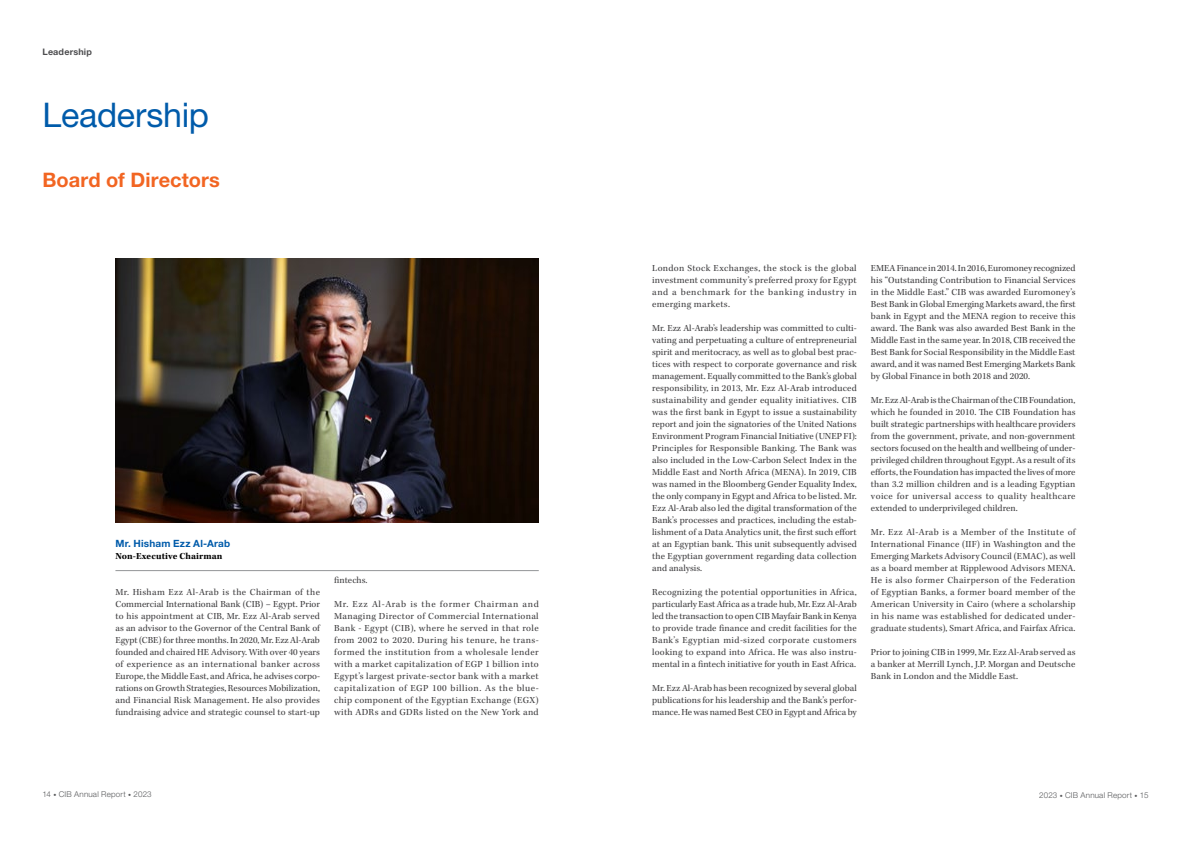
<style>
.page{position:relative;width:1191px;height:842px;background:#fff}
.page>*{position:absolute;margin:0;border:0;box-sizing:border-box;transform-origin:0 0}
.t1{font:34px "Helvetica Neue LT Std";letter-spacing:-.01em;color:#005baa}
.t2{font:700 20px "Helvetica Neue LT Std";letter-spacing:.005em;color:#f26522}
.t3{font:700 10px "Helvetica Neue LT Std";letter-spacing:.015em;color:#005baa}
.t4{font:9.5px/12px "Kepler Std";letter-spacing:.005em;color:#414042;text-align:justify}
.t5{font:700 9.5px "Kepler Std";letter-spacing:.01em;color:#000}
.t6{font:700 9px "Helvetica Neue LT Std";letter-spacing:.02em;color:#4d4d4f}
.t7{font:300 8px "Helvetica Neue LT Std";letter-spacing:.025em;color:#58595b}
.s1{font-weight:400;font-size:6px}
</style>
<div class="page">
<img style="left:115px;top:259px;width:424px;height:264px">
<hr style="left:115px;top:570px;width:424px;height:1px;background:#939598">
<p class="t6" style="left:43px;top:46px;width:51px">Leadership</p>
<h1 class="t1" style="left:43px;top:94px;width:168px">Leadership</h1>
<h2 class="t2" style="left:43px;top:167px;width:179px">Board of Directors</h2>
<p class="t3" style="left:115px;top:537px;width:116px">Mr. Hisham Ezz Al-Arab</p>
<p class="t5" style="left:115px;top:551px;width:108px">Non-Executive Chairman</p>
<p class="t4" style="left:115px;top:586px;width:206px">Mr. Hisham Ezz Al-Arab is the Chairman of the Commercial International Bank (CIB) – Egypt. Prior to his appointment at CIB, Mr. Ezz Al-Arab served as an advisor to the Governor of the Central Bank of Egypt (CBE) for three months. In 2020, Mr. Ezz Al-Arab founded and chaired HE Advisory. With over 40 years of experience as an international banker across Europe, the Middle East, and Africa, he advises corpo&shy;rations on Growth Strategies, Resources Mobilization, and Financial Risk Management. He also provides fundraising advice and strategic counsel to start-up</p>
<p class="t4" style="left:334px;top:574px;width:35px">fintechs.</p>
<p class="t4" style="left:334px;top:598px;width:206px">Mr. Ezz Al-Arab is the former Chairman and Managing Director of Commercial International Bank - Egypt (CIB), where he served in that role from 2002 to 2020. During his tenure, he trans&shy;formed the institution from a wholesale lender with a market capitalization of EGP 1 billion into Egypt’s largest private-sector bank with a market capitalization of EGP 100 billion. As the blue&shy;chip component of the Egyptian Exchange (EGX) with ADRs and GDRs listed on the New York and</p>
<p class="t4" style="left:652px;top:262px;width:206px">London Stock Exchanges, the stock is the global investment community’s preferred proxy for Egypt and a benchmark for the banking industry in emerging markets.</p>
<p class="t4" style="left:652px;top:322px;width:206px">Mr. Ezz Al-Arab’s leadership was committed to culti&shy;vating and perpetuating a culture of entrepreneurial spirit and meritocracy, as well as to global best prac&shy;tices with respect to corporate governance and risk management. Equally committed to the Bank’s global responsibility, in 2013, Mr. Ezz Al-Arab introduced sustainability and gender equality initiatives. CIB was the first bank in Egypt to issue a sustainability report and join the signatories of the United Nations Environment Program Financial Initiative (UNEP FI):<br>Principles for Responsible Banking. The Bank was also included in the Low-Carbon Select Index in the Middle East and North Africa (MENA). In 2019, CIB was named in the Bloomberg Gender Equality Index, the only company in Egypt and Africa to be listed. Mr.<br>Ezz Al-Arab also led the digital transformation of the Bank’s processes and practices, including the estab&shy;lishment of a Data Analytics unit, the first such effort at an Egyptian bank. This unit subsequently advised the Egyptian government regarding data collection and analysis.</p>
<p class="t4" style="left:652px;top:586px;width:206px">Recognizing the potential opportunities in Africa, particularly East Africa as a trade hub, Mr. Ezz Al-Arab led the transaction to open CIB Mayfair Bank in Kenya to provide trade finance and credit facilities for the Bank’s Egyptian mid-sized corporate customers looking to expand into Africa. He was also instru&shy;mental in a fintech initiative for youth in East Africa.</p>
<p class="t4" style="left:652px;top:682px;width:206px">Mr. Ezz Al-Arab has been recognized by several global publications for his leadership and the Bank’s perfor&shy;mance. He was named Best CEO in Egypt and Africa by</p>
<p class="t4" style="left:871px;top:262px;width:206px">EMEA Finance in 2014. In 2016, Euromoney recognized his “Outstanding Contribution to Financial Services in the Middle East.” CIB was awarded Euromoney’s Best Bank in Global Emerging Markets award, the first bank in Egypt and the MENA region to receive this award. The Bank was also awarded Best Bank in the Middle East in the same year. In 2018, CIB received the Best Bank for Social Responsibility in the Middle East award, and it was named Best Emerging Markets Bank by Global Finance in both 2018 and 2020.</p>
<p class="t4" style="left:871px;top:394px;width:206px">Mr. Ezz Al-Arab is the Chairman of the CIB Foundation, which he founded in 2010. The CIB Foundation has built strategic partnerships with healthcare providers from the government, private, and non-government sectors focused on the health and wellbeing of under&shy;privileged children throughout Egypt. As a result of its efforts, the Foundation has impacted the lives of more than 3.2 million children and is a leading Egyptian voice for universal access to quality healthcare extended to underprivileged children.</p>
<p class="t4" style="left:871px;top:526px;width:206px">Mr. Ezz Al-Arab is a Member of the Institute of International Finance (IIF) in Washington and the Emerging Markets Advisory Council (EMAC), as well as a board member at Ripplewood Advisors MENA.<br>He is also former Chairperson of the Federation of Egyptian Banks, a former board member of the American University in Cairo (where a scholarship in his name was established for dedicated under&shy;graduate students), Smart Africa, and Fairfax Africa.</p>
<p class="t4" style="left:871px;top:646px;width:206px">Prior to joining CIB in 1999, Mr. Ezz Al-Arab served as a banker at Merrill Lynch, J.P. Morgan and Deutsche Bank in London and the Middle East.</p>
<p class="t7" style="left:43px;top:790px;width:111px">14 <span class="s1">•</span> CIB Annual Report <span class="s1">•</span> 2023</p>
<p class="t7" style="left:1039px;top:791px;width:111px">2023 <span class="s1">•</span> CIB Annual Report <span class="s1">•</span> 15</p>
</div>
